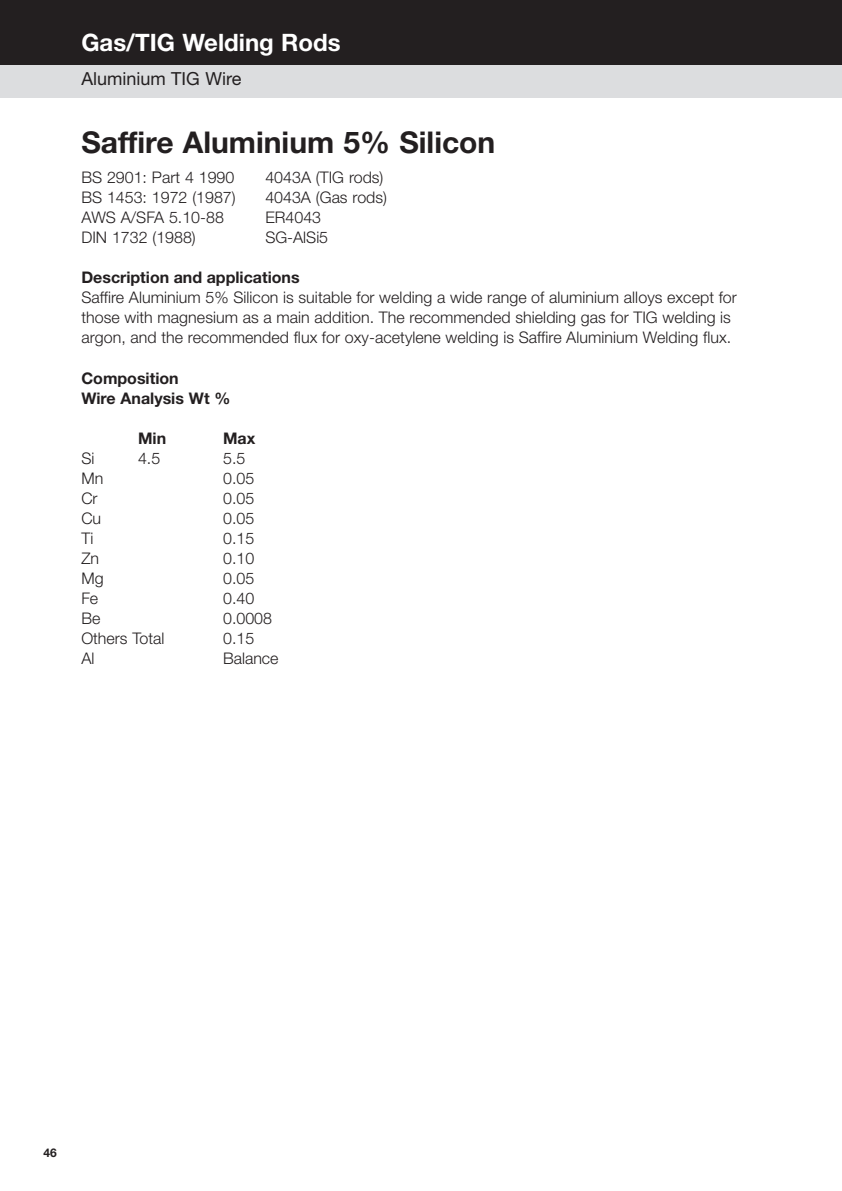
<style>
.page{position:relative;width:842px;height:1191px;background:#fff}
.page>*{position:absolute;margin:0;border:0;box-sizing:border-box;transform-origin:0 0}
.t1{font:700 30px "Helvetica Neue";color:#231f20}
.t2{font:700 24px "Helvetica Neue";color:#fff}
.t3{font:18px "Helvetica Neue";color:#231f20}
.t4{font:300 16px/20px "Helvetica Neue";letter-spacing:.005em;color:#231f20}
.t5{font:700 16px/20px "Helvetica Neue";color:#231f20}
.t6{font:700 12px "Helvetica Neue";color:#231f20}
</style>
<div class="page">
<div style="left:0;top:0;width:842px;height:65px;background:#231f20"></div>
<div style="left:0;top:65px;width:842px;height:32px;background:#dcdddf"></div>
<h2 class="t2" style="left:81px;top:34px;width:261px">Gas/TIG Welding Rods</h2>
<p class="t3" style="left:81px;top:72px;width:162px">Aluminium TIG Wire</p>
<h1 class="t1" style="left:81px;top:131px;width:416px">Saffire Aluminium 5% Silicon</h1>
<p class="t4" style="left:81px;top:168px;width:155px">BS 2901: Part 4 1990</p>
<p class="t4" style="left:265px;top:168px;width:119px">4043A (TIG rods)</p>
<p class="t4" style="left:81px;top:188px;width:156px">BS 1453: 1972 (1987)</p>
<p class="t4" style="left:265px;top:188px;width:123px">4043A (Gas rods)</p>
<p class="t4" style="left:81px;top:208px;width:144px">AWS A/SFA 5.10-88</p>
<p class="t4" style="left:265px;top:208px;width:57px">ER4043</p>
<p class="t4" style="left:81px;top:228px;width:116px">DIN 1732 (1988)</p>
<p class="t4" style="left:265px;top:228px;width:64px">SG-AlSi5</p>
<p class="t5" style="left:81px;top:268px;width:220px">Description and applications</p>
<p class="t4" style="left:81px;top:288px;width:657px">Saffire Aluminium 5% Silicon is suitable for welding a wide range of aluminium alloys except for those with magnesium as a main addition. The recommended shielding gas for TIG welding is argon, and the recommended flux for oxy-acetylene welding is Saffire Aluminium Welding flux.</p>
<p class="t5" style="left:81px;top:369px;width:151px">Composition<br>Wire Analysis Wt %</p>
<p class="t5" style="left:138px;top:429px;width:30px">Min</p>
<p class="t5" style="left:223px;top:429px;width:34px">Max</p>
<p class="t4" style="left:81px;top:449px;width:15px">Si</p>
<p class="t4" style="left:138px;top:449px;width:24px">4.5</p>
<p class="t4" style="left:223px;top:449px;width:24px">5.5</p>
<p class="t4" style="left:81px;top:469px;width:23px">Mn</p>
<p class="t4" style="left:223px;top:469px;width:33px">0.05</p>
<p class="t4" style="left:81px;top:489px;width:18px">Cr</p>
<p class="t4" style="left:223px;top:489px;width:33px">0.05</p>
<p class="t4" style="left:81px;top:509px;width:21px">Cu</p>
<p class="t4" style="left:223px;top:509px;width:33px">0.05</p>
<p class="t4" style="left:81px;top:529px;width:14px">Ti</p>
<p class="t4" style="left:223px;top:529px;width:33px">0.15</p>
<p class="t4" style="left:81px;top:549px;width:19px">Zn</p>
<p class="t4" style="left:223px;top:549px;width:33px">0.10</p>
<p class="t4" style="left:81px;top:569px;width:24px">Mg</p>
<p class="t4" style="left:223px;top:569px;width:33px">0.05</p>
<p class="t4" style="left:81px;top:589px;width:18px">Fe</p>
<p class="t4" style="left:223px;top:589px;width:33px">0.40</p>
<p class="t4" style="left:81px;top:609px;width:20px">Be</p>
<p class="t4" style="left:223px;top:609px;width:50px">0.0008</p>
<p class="t4" style="left:81px;top:629px;width:85px">Others Total</p>
<p class="t4" style="left:223px;top:629px;width:33px">0.15</p>
<p class="t4" style="left:81px;top:649px;width:15px">Al</p>
<p class="t4" style="left:223px;top:649px;width:57px">Balance</p>
<p class="t6" style="left:43px;top:1148px;width:15px">46</p>
</div>
